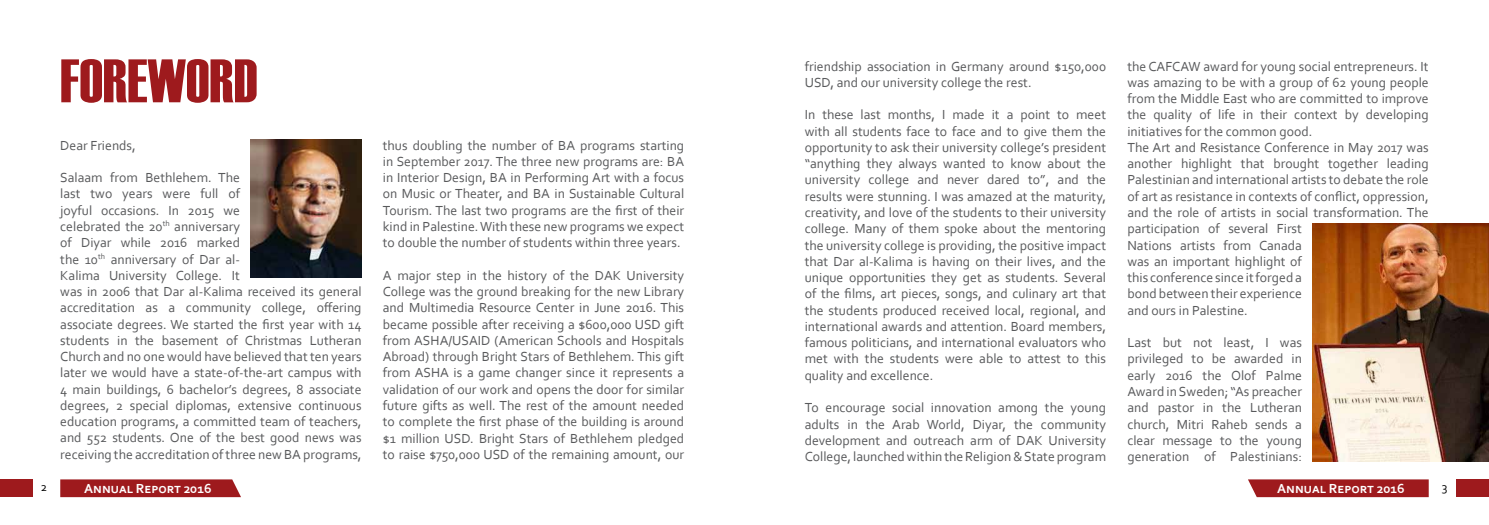
<style>
.page{position:relative;width:1489px;height:525px;background:#fff}
.page>*{position:absolute;margin:0;border:0;box-sizing:border-box;transform-origin:0 0}
.t1{font:61.25px "Haettenschweiler";color:#9e1a1d}
.t2{font:13.75px/16.2px "Corbel";color:#58595b;text-align:justify}
.t3{font:700 13.75px "Corbel";color:#fff}
.t4{font:12.5px "Corbel";color:#000}
</style>
<div class="page">
<svg style="left:60px;top:479px;width:181px;height:18px;background:#a22427"></svg>
<div style="left:0;top:479px;width:32px;height:18px;background:#9e1a1d"></div>
<svg style="left:1248px;top:479px;width:180px;height:18px;background:#a22427"></svg>
<div style="left:1456px;top:479px;width:32px;height:18px;background:#9e1a1d"></div>
<img style="left:251px;top:139px;width:110px;height:138px">
<img style="left:1312px;top:223px;width:176px;height:238px">
<h1 class="t1" style="left:60px;top:46px;width:198px">FOREWORD</h1>
<p class="t2" style="left:60px;top:136px;width:77px">Dear Friends,</p>
<p class="t2" style="left:60px;top:169px;width:303px;text-align:left">Salaam from Bethlehem. The<br>last two years were full of<br>joyful occasions. In 2015 we<br>celebrated the 20<sup>th</sup> anniversary<br>of Diyar while 2016 marked<br>the 10<sup>th</sup> anniversary of Dar al-<br>Kalima University College. It<br>was in 2006 that Dar al-Kalima received its general accreditation as a community college, offering associate degrees. We started the first year with 14 students in the basement of Christmas Lutheran Church and no one would have believed that ten years later we would have a state-of-the-art campus with 4 main buildings, 6 bachelor’s degrees, 8 associate degrees, 2 special diplomas, extensive continuous education programs, a committed team of teachers, and 552 students. One of the best good news was receiving the accreditation of three new BA programs,</p>
<p class="t2" style="left:383px;top:136px;width:303px">thus doubling the number of BA programs starting in September 2017. The three new programs are: BA in Interior Design, BA in Performing Art with a focus on Music or Theater, and BA in Sustainable Cultural Tourism. The last two programs are the first of their kind in Palestine. With these new programs we expect to double the number of students within three years.</p>
<p class="t2" style="left:383px;top:266px;width:303px">A major step in the history of the DAK University College was the ground breaking for the new Library and Multimedia Resource Center in June 2016. This became possible after receiving a $600,000 USD gift from ASHA/USAID (American Schools and Hospitals Abroad) through Bright Stars of Bethlehem. This gift from ASHA is a game changer since it represents a validation of our work and opens the door for similar future gifts as well. The rest of the amount needed to complete the first phase of the building is around $1 million USD. Bright Stars of Bethlehem pledged to raise $750,000 USD of the remaining amount, our</p>
<p class="t2" style="left:804px;top:57px;width:303px">friendship association in Germany around $150,000<br>USD, and our university college the rest.</p>
<p class="t2" style="left:804px;top:106px;width:303px">In these last months, I made it a point to meet with all students face to face and to give them the opportunity to ask their university college’s president “anything they always wanted to know about the university college and never dared to”, and the results were stunning. I was amazed at the maturity, creativity, and love of the students to their university college. Many of them spoke about the mentoring the university college is providing, the positive impact that Dar al-Kalima is having on their lives, and the unique opportunities they get as students. Several of the films, art pieces, songs, and culinary art that the students produced received local, regional, and international awards and attention. Board members, famous politicians, and international evaluators who met with the students were able to attest to this quality and excellence.</p>
<p class="t2" style="left:804px;top:399px;width:303px">To encourage social innovation among the young adults in the Arab World, Diyar, the community development and outreach arm of DAK University College, launched within the Religion &amp; State program</p>
<p class="t2" style="left:1127px;top:57px;width:303px;text-align:left">the CAFCAW award for young social entrepreneurs. It was amazing to be with a group of 62 young people from the Middle East who are committed to improve the quality of life in their context by developing initiatives for the common good.<br>The Art and Resistance Conference in May 2017 was another highlight that brought together leading Palestinian and international artists to debate the role of art as resistance in contexts of conflict, oppression, and the role of artists in social transformation. The participation of several First<br>Nations artists from Canada<br>was an important highlight of<br>this conference since it forged a<br>bond between their experience<br>and ours in Palestine.</p>
<p class="t2" style="left:1127px;top:334px;width:176px">Last but not least, I was privileged to be awarded in early 2016 the Olof Palme Award in Sweden; “As preacher and pastor in the Lutheran church, Mitri Raheb sends a clear message to the young generation of Palestinians:</p>
<p class="t4" style="left:41px;top:479px;width:8px">2</p>
<p class="t3" style="left:84px;top:479px;width:129px">Annual Report 2016</p>
<p class="t3" style="left:1277px;top:479px;width:129px">Annual Report 2016</p>
<p class="t4" style="left:1441px;top:479px;width:7px">3</p>
</div>
